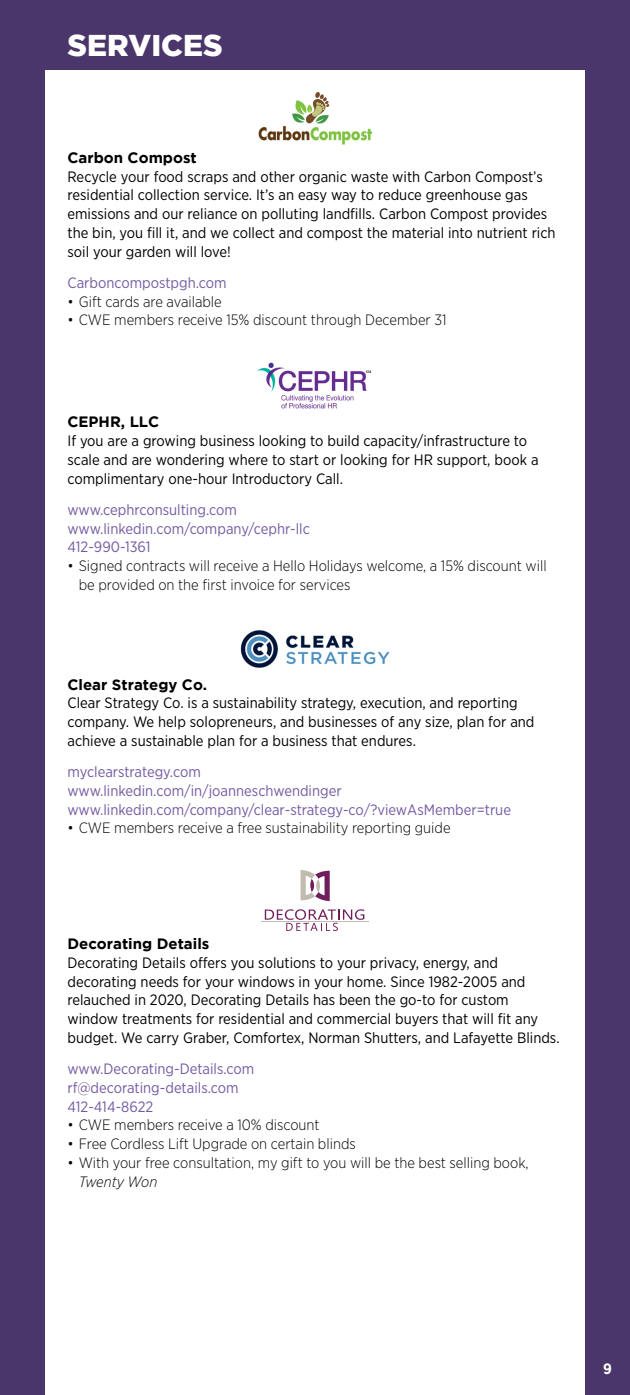
<style>
.page{position:relative;width:630px;height:1395px;background:#fff}
.page>*{position:absolute;margin:0;border:0;box-sizing:border-box;transform-origin:0 0}
.t1{font:900 30px "Gotham";color:#fff}
.t2{font:15px/18.8px "Gotham Narrow";color:#000}
.t3{font:300 15px/18.8px "Gotham Narrow";color:#000}
.t4{font:15px/18.8px "Gotham Narrow";color:#755ba2}
.t5{font:700 15px "Gotham";color:#000}
.t6{font:italic 300 15px "Gotham Narrow";letter-spacing:-.005em;color:#000}
.t7{font:700 15px "Gotham Narrow";color:#fff}
</style>
<div class="page">
<div style="left:0;top:0;width:45px;height:1395px;background:#4b366b"></div>
<div style="left:585px;top:0;width:45px;height:1395px;background:#4b366b"></div>
<div style="left:39px;top:0;width:552px;height:69px;background:#4b366b"></div>
<img style="left:258px;top:93px;width:114px;height:52px">
<img style="left:257px;top:362px;width:114px;height:47px">
<img style="left:240px;top:630px;width:150px;height:38px">
<svg style="left:265px;top:909px;width:99px;height:22px"></svg>
<svg style="left:301px;top:870px;width:29px;height:31px"></svg>
<hr style="left:261px;top:921px;width:108px;height:1px;background:#c1baaf">
<h1 class="t1" style="left:68px;top:28px;width:157px">SERVICES</h1>
<p class="t5" style="left:68px;top:149px;width:131px">Carbon Compost</p>
<p class="t2" style="left:68px;top:167px;width:490px">Recycle your food scraps and other organic waste with Carbon Compost’s residential collection service. It’s an easy way to reduce greenhouse gas emissions and our reliance on polluting landfills. Carbon Compost provides the bin, you fill it, and we collect and compost the material into nutrient rich soil your garden will love!</p>
<p class="t4" style="left:68px;top:273px;width:161px">Carboncompostpgh.com</p>
<p class="t3" style="left:68px;top:292px;width:156px">• Gift cards are available</p>
<p class="t3" style="left:68px;top:310px;width:381px">• CWE members receive 15% discount through December 31</p>
<p class="t5" style="left:68px;top:413px;width:93px">CEPHR, LLC</p>
<p class="t2" style="left:68px;top:431px;width:473px">If you are a growing business looking to build capacity/infrastructure to scale and are wondering where to start or looking for HR support, book a complimentary one-hour Introductory Call.</p>
<p class="t4" style="left:68px;top:500px;width:244px">www.cephrconsulting.com www.linkedin.com/company/cephr-llc<br>412-990-1361</p>
<p class="t3" style="left:79px;top:556px;width:469px;text-indent:-11px">• Signed contracts will receive a Hello Holidays welcome, a 15% discount will be provided on the first invoice for services</p>
<p class="t5" style="left:68px;top:676px;width:141px">Clear Strategy Co.</p>
<p class="t2" style="left:68px;top:694px;width:469px">Clear Strategy Co. is a sustainability strategy, execution, and reporting company. We help solopreneurs, and businesses of any size, plan for and achieve a sustainable plan for a business that endures.</p>
<p class="t4" style="left:68px;top:762px;width:445px">myclearstrategy.com<br>www.linkedin.com/in/joanneschwendinger www.linkedin.com/company/clear-strategy-co/?viewAsMember=true</p>
<p class="t3" style="left:68px;top:818px;width:385px">• CWE members receive a free sustainability reporting guide</p>
<p class="t5" style="left:68px;top:935px;width:143px">Decorating Details</p>
<p class="t2" style="left:68px;top:953px;width:494px">Decorating Details offers you solutions to your privacy, energy, and decorating needs for your windows in your home. Since 1982-2005 and relauched in 2020, Decorating Details has been the go-to for custom window treatments for residential and commercial buyers that will fit any budget. We carry Graber, Comfortex, Norman Shutters, and Lafayette Blinds.</p>
<p class="t4" style="left:68px;top:1059px;width:188px">www.Decorating-Details.com rf@decorating-details.com<br>412-414-8622</p>
<p class="t3" style="left:68px;top:1115px;width:254px">• CWE members receive a 10% discount</p>
<p class="t3" style="left:68px;top:1134px;width:290px">• Free Cordless Lift Upgrade on certain blinds</p>
<p class="t3" style="left:68px;top:1153px;width:463px">• With your free consultation, my gift to you will be the best selling book,</p>
<p class="t6" style="left:79px;top:1172px;width:80px">Twenty Won</p>
<p class="t7" style="left:603px;top:1359px;width:10px">9</p>
</div>
